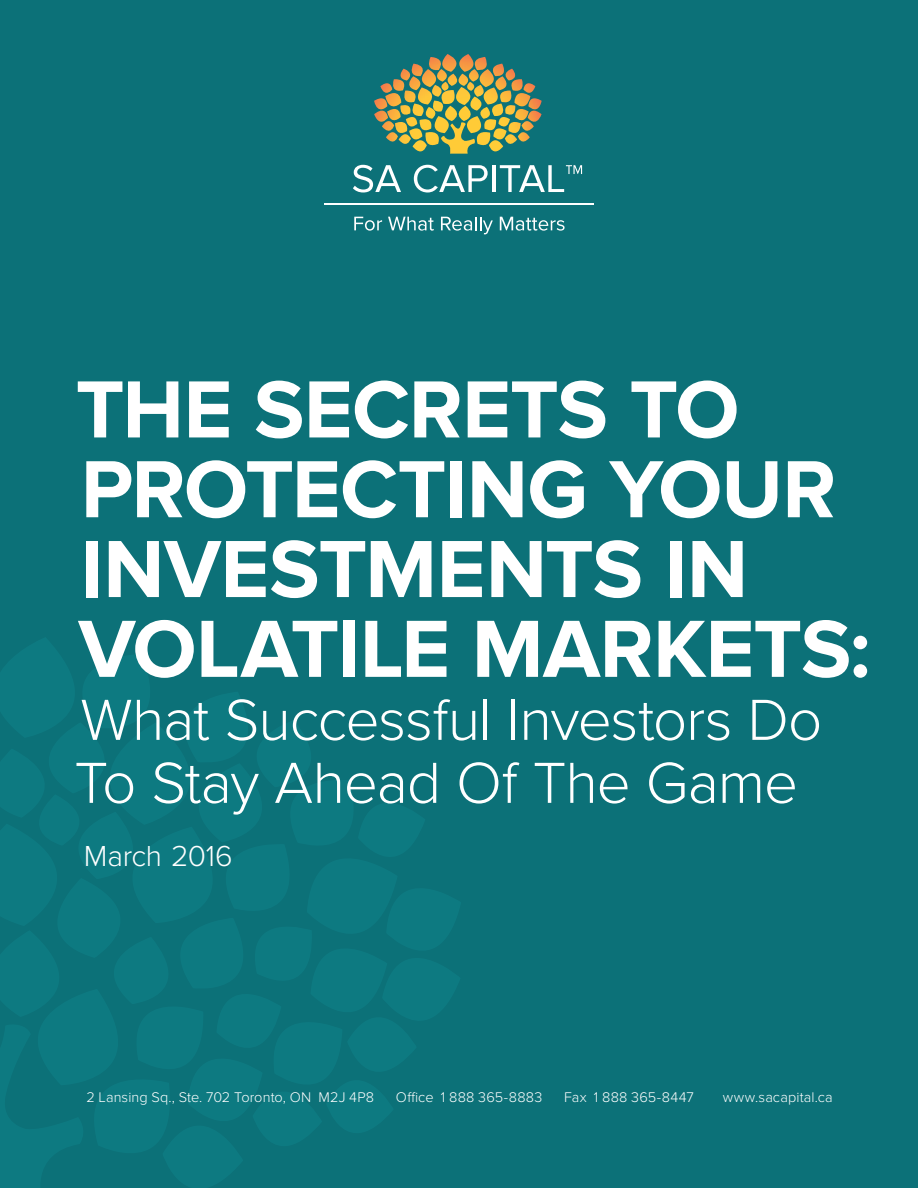
<style>
.page{position:relative;width:918px;height:1188px;background:#0c7178}
.page>*{position:absolute;margin:0;border:0;box-sizing:border-box;transform-origin:0 0}
.t1{font:700 84px/79.8px "Proxima Nova";letter-spacing:-.01em;color:#fff}
.t2{font:300 60px/63px "Proxima Nova";letter-spacing:-.02em;color:#fff}
.t3{font:300 30px "Proxima Nova";letter-spacing:-.01em;color:#fff}
.t4{font:300 14.55px "Proxima Nova";letter-spacing:.01em;color:#fff}
</style>
<div class="page">
<svg style="left:354px;top:217px;width:28px;height:14px"></svg>
<svg style="left:388px;top:217px;width:46px;height:14px"></svg>
<svg style="left:441px;top:217px;width:52px;height:17px"></svg>
<svg style="left:500px;top:217px;width:65px;height:14px"></svg>
<hr style="left:324px;top:204px;width:270px;height:1px;background:#fff">
<svg style="left:353px;top:165px;width:48px;height:28px"></svg>
<svg style="left:414px;top:165px;width:74px;height:28px"></svg>
<hr style="left:492px;top:165px;width:3px;height:27px;background:#fff">
<svg style="left:500px;top:165px;width:82px;height:27px"></svg>
<img style="left:459px;top:54px;width:15px;height:10px">
<img style="left:535px;top:98px;width:7px;height:24px">
<img style="left:474px;top:57px;width:13px;height:7px">
<img style="left:445px;top:54px;width:12px;height:10px">
<img style="left:374px;top:98px;width:11px;height:13px">
<img style="left:395px;top:127px;width:4px;height:6px">
<img style="left:374px;top:111px;width:13px;height:11px">
<img style="left:386px;top:132px;width:12px;height:10px">
<img style="left:382px;top:121px;width:12px;height:16px">
<img style="left:380px;top:83px;width:10px;height:16px">
<img style="left:387px;top:115px;width:12px;height:12px">
<img style="left:385px;top:93px;width:14px;height:22px">
<img style="left:390px;top:79px;width:9px;height:15px">
<img style="left:429px;top:57px;width:18px;height:7px">
<svg style="left:399px;top:64px;width:136px;height:90px"></svg>
<h1 class="t1" style="left:76px;top:371px;width:797px">THE SECRETS TO<br>PROTECTING YOUR<br>INVESTMENTS IN<br>VOLATILE MARKETS:</h1>
<h2 class="t2" style="left:74px;top:689px;width:749px">What Successful Investors Do<br>To Stay Ahead Of The Game</h2>
<h3 class="t3" style="left:84px;top:839px;width:150px">March 2016</h3>
<p class="t4" style="left:86px;top:1088px;width:289px">2 Lansing Sq., Ste. 702 Toronto, ON M2J 4P8</p>
<p class="t4" style="left:396px;top:1088px;width:148px">Office 1 888 365-8883</p>
<p class="t4" style="left:564px;top:1088px;width:131px">Fax 1 888 365-8447</p>
<p class="t4" style="left:723px;top:1088px;width:112px">www.sacapital.ca</p>
</div>
